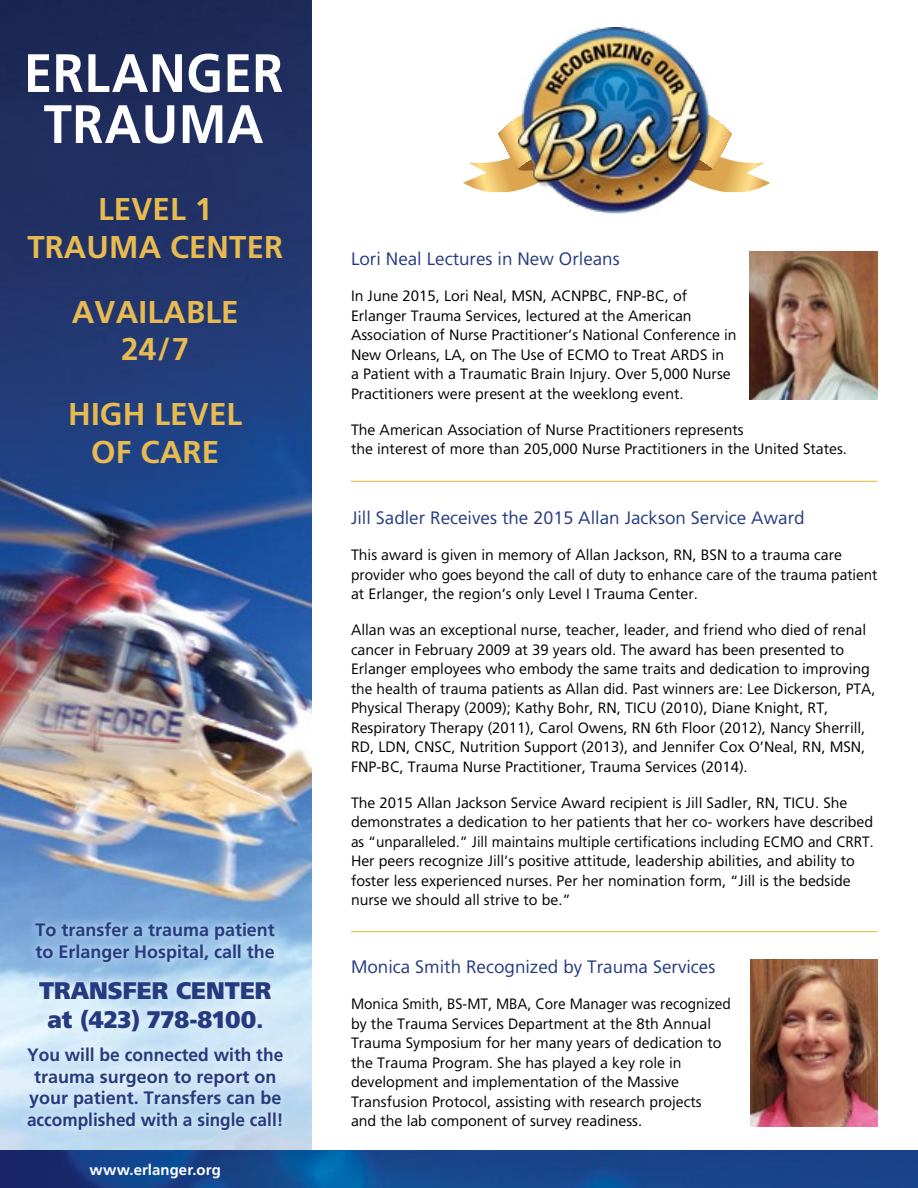
<style>
.page{position:relative;width:918px;height:1188px;background:#fff}
.page>*{position:absolute;margin:0;border:0;box-sizing:border-box;transform-origin:0 0}
.t1{font:700 54px/51px "Weissach";letter-spacing:.01em;color:#fff;text-align:center;scale:.95 1}
.t2{font:700 31.5px/37.8px "Weissach";letter-spacing:.005em;color:#e8bb50;text-align:center}
.t3{font:900 24px/28.8px "Weissach";color:#253b80;text-align:center;scale:.96 1}
.t4{font:700 18px/21.6px "Weissach";color:#253b80}
.t5{font:18px "Weissach";color:#253b80}
.t6{font:15px/19.5px "Weissach";color:#000}
.t7{font:15px/19.5px "Weissach";color:#000;scale:.96 1}
.t8{font:700 15px "Weissach";letter-spacing:.005em;color:#fff}
.s1{font-size:21px}
</style>
<div class="page">
<img style="left:0;top:0;width:312px;height:1150px">
<img style="left:0;top:1150px;width:918px;height:38px">
<div style="left:17px;top:914px;width:275px;height:225px;background:#fff;opacity:.75"></div>
<svg style="left:463px;top:117px;width:307px;height:75px"></svg>
<img style="left:519px;top:27px;width:193px;height:187px">
<img style="left:749px;top:251px;width:129px;height:149px">
<hr style="left:351px;top:481px;width:527px;height:1px;background:#e5b53b">
<hr style="left:351px;top:931px;width:527px;height:1px;background:#e5b53b">
<img style="left:751px;top:959px;width:127px;height:167px">
<h1 class="t1" style="left:24px;top:47px;width:275px">ERLANGER<br>TRAUMA</h1>
<h2 class="t2" style="left:27px;top:190px;width:257px">LEVEL 1<br>TRAUMA CENTER</h2>
<h2 class="t2" style="left:72px;top:293px;width:168px">AVAILABLE<br>24/7</h2>
<h2 class="t2" style="left:68px;top:395px;width:176px">HIGH LEVEL<br>OF CARE</h2>
<p class="t4" style="left:36px;top:919px;width:241px">To transfer a trauma patient to Erlanger Hospital, call the</p>
<h3 class="t3" style="left:39px;top:976px;width:244px">TRANSFER CENTER at (423) 778-8100<span class="s1">.</span></h3>
<p class="t4" style="left:27px;top:1044px;width:258px;text-align:center">You will be connected with the trauma surgeon to report on your patient. Transfers can be accomplished with a single call!</p>
<p class="t8" style="left:90px;top:1161px;width:133px">www.erlanger.org</p>
<p class="t5" style="left:351px;top:249px;width:270px">Lori Neal Lectures in New Orleans</p>
<p class="t6" style="left:351px;top:286px;width:387px">In June 2015, Lori Neal, MSN, ACNPBC, FNP-BC, of Erlanger Trauma Services, lectured at the American Association of Nurse Practitioner’s National Conference in New Orleans, LA, on The Use of ECMO to Treat ARDS in<br>a Patient with a Traumatic Brain Injury. Over 5,000 Nurse Practitioners were present at the weeklong event.</p>
<p class="t6" style="left:351px;top:420px;width:498px">The American Association of Nurse Practitioners represents<br>the interest of more than 205,000 Nurse Practitioners in the United States.</p>
<p class="t5" style="left:351px;top:508px;width:455px">Jill Sadler Receives the 2015 Allan Jackson Service Award</p>
<p class="t6" style="left:351px;top:545px;width:528px">This award is given in memory of Allan Jackson, RN, BSN to a trauma care provider who goes beyond the call of duty to enhance care of the trauma patient at Erlanger, the region’s only Level I Trauma Center.</p>
<p class="t6" style="left:351px;top:620px;width:526px">Allan was an exceptional nurse, teacher, leader, and friend who died of renal cancer in February 2009 at 39 years old. The award has been presented to Erlanger employees who embody the same traits and dedication to improving the health of trauma patients as Allan did. Past winners are: Lee Dickerson, PTA, Physical Therapy (2009); Kathy Bohr, RN, TICU (2010), Diane Knight, RT, Respiratory Therapy (2011), Carol Owens, RN 6th Floor (2012), Nancy Sherrill, RD, LDN, CNSC, Nutrition Support (2013), and Jennifer Cox O’Neal, RN, MSN, FNP-BC, Trauma Nurse Practitioner, Trauma Services (2014).</p>
<p class="t6" style="left:351px;top:793px;width:524px">The 2015 Allan Jackson Service Award recipient is Jill Sadler, RN, TICU. She demonstrates a dedication to her patients that her co- workers have described as “unparalleled.” Jill maintains multiple certifications including ECMO and CRRT.<br>Her peers recognize Jill’s positive attitude, leadership abilities, and ability to foster less experienced nurses. Per her nomination form, “Jill is the bedside nurse we should all strive to be.”</p>
<p class="t5" style="left:351px;top:956px;width:366px">Monica Smith Recognized by Trauma Services</p>
<p class="t7" style="left:351px;top:994px;width:397px">Monica Smith, BS-MT, MBA, Core Manager was recognized by the Trauma Services Department at the 8th Annual Trauma Symposium for her many years of dedication to the Trauma Program. She has played a key role in development and implementation of the Massive Transfusion Protocol, assisting with research projects<br>and the lab component of survey readiness.</p>
</div>
